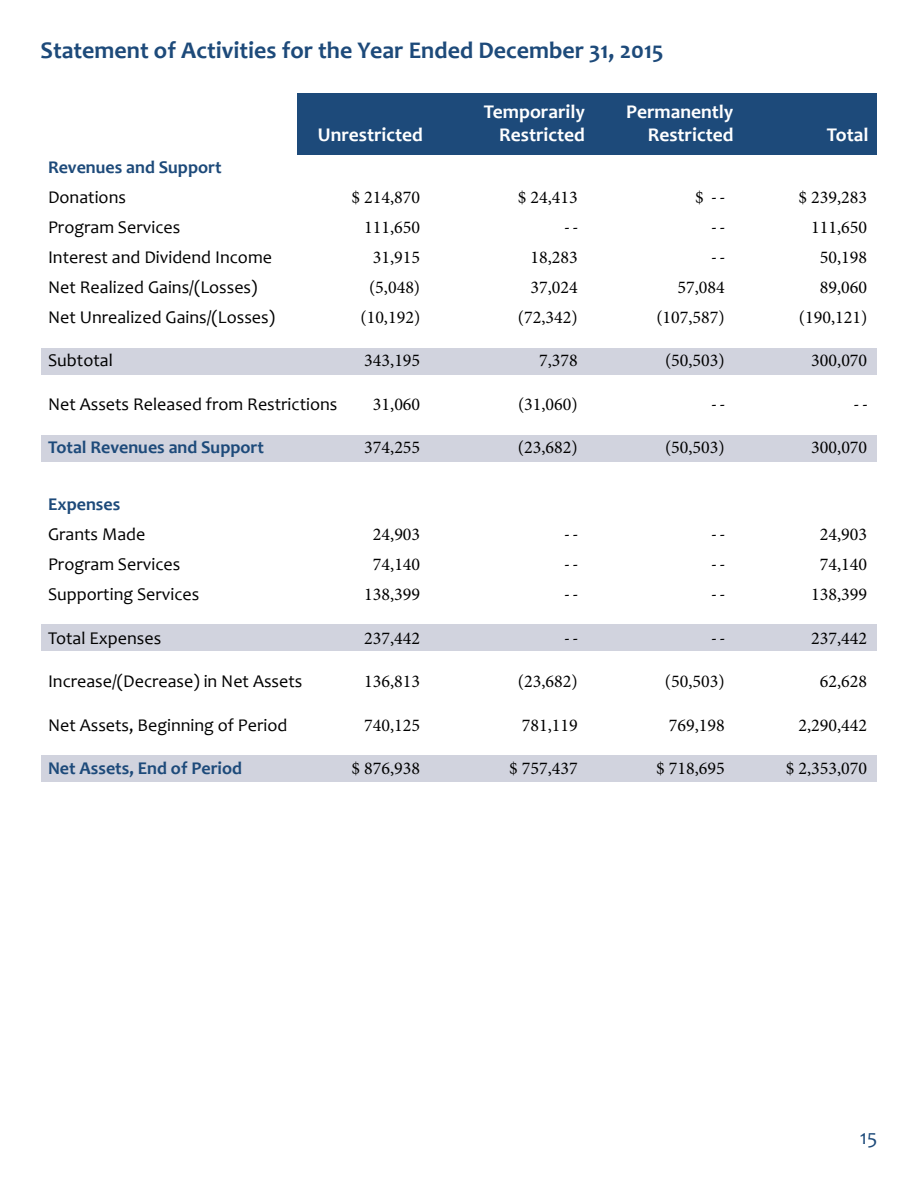
<style>
.page{position:relative;width:918px;height:1188px;background:#fff}
.page>*{position:absolute;margin:0;border:0;box-sizing:border-box;transform-origin:0 0}
.t1{font:700 24px "Candara";color:#1d4a7a}
.t2{font:21px "Candara";color:#1d4a7a}
.t3{font:700 19.5px "Candara";color:#fff}
.t4{font:18px "Minion Pro";color:#000}
.t5{font:18px/30px "Candara";color:#000}
.t6{font:700 18px "Candara";color:#1d4a7a}
.s1{font-family:"Minion Pro"}
</style>
<div class="page">
<div style="left:41px;top:348px;width:836px;height:27px;background:#d1d3de"></div>
<div style="left:41px;top:435px;width:836px;height:27px;background:#d1d3de"></div>
<div style="left:41px;top:624px;width:836px;height:27px;background:#d1d3de"></div>
<div style="left:41px;top:755px;width:836px;height:27px;background:#d1d3de"></div>
<div style="left:297px;top:94px;width:580px;height:61px;background:#1d4a7a"></div>
<h1 class="t1" style="left:40px;top:36px;width:624px">Statement of Activities for the Year Ended December 31, 2015</h1>
<p class="t3" style="left:484px;top:100px;width:103px">Temporarily</p>
<p class="t3" style="left:626px;top:100px;width:109px">Permanently</p>
<p class="t3" style="left:318px;top:123px;width:107px">Unrestricted</p>
<p class="t3" style="left:499px;top:123px;width:87px">Restricted</p>
<p class="t3" style="left:648px;top:123px;width:87px">Restricted</p>
<p class="t3" style="left:827px;top:123px;width:43px">Total</p>
<p class="t6" style="left:48px;top:156px;width:175px">Revenues and Support</p>
<p class="t5" style="left:48px;top:182px;width:229px">Donations<br>Program Services<br>Interest and Dividend Income<br>Net Realized Gains/(Losses)<br>Net Unrealized Gains/(Losses)</p>
<p class="t5" style="left:48px;top:345px;width:66px">Subtotal</p>
<p class="t5" style="left:48px;top:389px;width:291px">Net Assets Released from Restrictions</p>
<p class="t6" style="left:48px;top:437px;width:218px">Total Revenues and Support</p>
<p class="t4" style="left:352px;top:185px;width:70px">$ 214,870</p>
<p class="t4" style="left:518px;top:185px;width:62px">$ 24,413</p>
<p class="t5" style="left:695px;top:182px;width:31px"><span class="s1">$</span> - -</p>
<p class="t4" style="left:799px;top:185px;width:70px">$ 239,283</p>
<p class="t4" style="left:364px;top:215px;width:57px">111,650</p>
<p class="t5" style="left:565px;top:212px;width:14px">- -</p>
<p class="t5" style="left:712px;top:212px;width:14px">- -</p>
<p class="t4" style="left:811px;top:215px;width:57px">111,650</p>
<p class="t4" style="left:373px;top:245px;width:49px">31,915</p>
<p class="t4" style="left:530px;top:245px;width:49px">18,283</p>
<p class="t5" style="left:712px;top:242px;width:14px">- -</p>
<p class="t4" style="left:820px;top:245px;width:49px">50,198</p>
<p class="t4" style="left:369px;top:275px;width:53px">(5,048)</p>
<p class="t4" style="left:530px;top:275px;width:49px">37,024</p>
<p class="t4" style="left:677px;top:275px;width:49px">57,084</p>
<p class="t4" style="left:820px;top:275px;width:49px">89,060</p>
<p class="t4" style="left:360px;top:305px;width:61px">(10,192)</p>
<p class="t4" style="left:518px;top:305px;width:61px">(72,342)</p>
<p class="t4" style="left:656px;top:305px;width:70px">(107,587)</p>
<p class="t4" style="left:799px;top:305px;width:70px">(190,121)</p>
<p class="t4" style="left:364px;top:348px;width:57px">343,195</p>
<p class="t4" style="left:539px;top:348px;width:40px">7,378</p>
<p class="t4" style="left:665px;top:348px;width:61px">(50,503)</p>
<p class="t4" style="left:811px;top:348px;width:57px">300,070</p>
<p class="t4" style="left:373px;top:392px;width:49px">31,060</p>
<p class="t4" style="left:518px;top:392px;width:61px">(31,060)</p>
<p class="t5" style="left:712px;top:389px;width:14px">- -</p>
<p class="t5" style="left:854px;top:389px;width:14px">- -</p>
<p class="t4" style="left:364px;top:435px;width:57px">374,255</p>
<p class="t4" style="left:518px;top:435px;width:61px">(23,682)</p>
<p class="t4" style="left:665px;top:435px;width:61px">(50,503)</p>
<p class="t4" style="left:811px;top:435px;width:57px">300,070</p>
<p class="t6" style="left:48px;top:494px;width:74px">Expenses</p>
<p class="t5" style="left:48px;top:519px;width:153px">Grants Made<br>Program Services<br>Supporting Services</p>
<p class="t5" style="left:48px;top:623px;width:115px">Total Expenses</p>
<p class="t5" style="left:48px;top:667px;width:256px">Increase/(Decrease) in Net Assets</p>
<p class="t5" style="left:48px;top:710px;width:241px">Net Assets, Beginning of Period</p>
<p class="t6" style="left:48px;top:758px;width:196px">Net Assets, End of Period</p>
<p class="t4" style="left:373px;top:522px;width:49px">24,903</p>
<p class="t5" style="left:565px;top:519px;width:14px">- -</p>
<p class="t5" style="left:712px;top:519px;width:14px">- -</p>
<p class="t4" style="left:820px;top:522px;width:49px">24,903</p>
<p class="t4" style="left:373px;top:552px;width:49px">74,140</p>
<p class="t5" style="left:565px;top:549px;width:14px">- -</p>
<p class="t5" style="left:712px;top:549px;width:14px">- -</p>
<p class="t4" style="left:820px;top:552px;width:49px">74,140</p>
<p class="t4" style="left:364px;top:582px;width:57px">138,399</p>
<p class="t5" style="left:565px;top:579px;width:14px">- -</p>
<p class="t5" style="left:712px;top:579px;width:14px">- -</p>
<p class="t4" style="left:811px;top:582px;width:57px">138,399</p>
<p class="t4" style="left:364px;top:626px;width:57px">237,442</p>
<p class="t5" style="left:565px;top:623px;width:14px">- -</p>
<p class="t5" style="left:712px;top:623px;width:14px">- -</p>
<p class="t4" style="left:811px;top:626px;width:57px">237,442</p>
<p class="t4" style="left:364px;top:669px;width:57px">136,813</p>
<p class="t4" style="left:518px;top:669px;width:61px">(23,682)</p>
<p class="t4" style="left:665px;top:669px;width:61px">(50,503)</p>
<p class="t4" style="left:820px;top:669px;width:49px">62,628</p>
<p class="t4" style="left:364px;top:713px;width:57px">740,125</p>
<p class="t4" style="left:522px;top:713px;width:57px">781,119</p>
<p class="t4" style="left:669px;top:713px;width:57px">769,198</p>
<p class="t4" style="left:799px;top:713px;width:70px">2,290,442</p>
<p class="t4" style="left:352px;top:756px;width:70px">$ 876,938</p>
<p class="t4" style="left:509px;top:756px;width:70px">$ 757,437</p>
<p class="t4" style="left:656px;top:756px;width:70px">$ 718,695</p>
<p class="t4" style="left:786px;top:756px;width:83px">$ 2,353,070</p>
<p class="t2" style="left:860px;top:1125px;width:19px">15</p>
</div>
